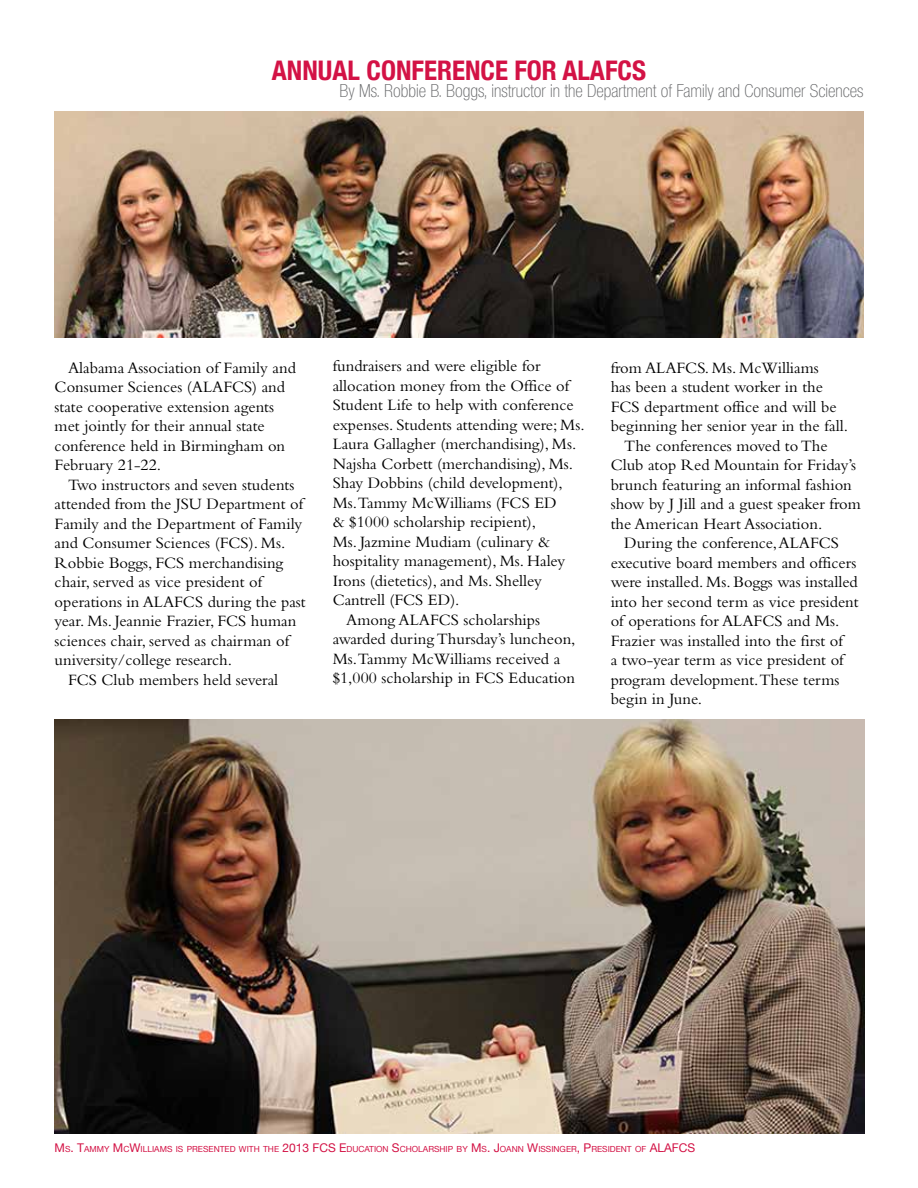
<style>
.page{position:relative;width:918px;height:1188px;background:#fff}
.page>*{position:absolute;margin:0;border:0;box-sizing:border-box;transform-origin:0 0}
.t1{font:700 condensed 27px "Helvetica Neue";color:#d31245}
.t2{font:100 condensed 18px "Helvetica Neue";color:#636466}
.t3{font:16.5px/19.5px "Bembo Std";color:#000}
.t4{font:12px "Helvetica Neue";color:#d31245}
.t5{font:8.4px "Helvetica Neue";color:#d31245}
.s1{font-size:12px}
</style>
<div class="page">
<img style="left:54px;top:111px;width:810px;height:227px">
<img style="left:54px;top:719px;width:810px;height:414px">
<h1 class="t1" style="left:272px;top:48px;width:333px">ANNUAL CONFERENCE FOR ALAFCS</h1>
<p class="t2" style="left:340px;top:81px;width:525px">By Ms. Robbie B. Boggs, instructor in the Department of Family and Consumer Sciences</p>
<p class="t3" style="left:55px;top:358px;width:243px;text-indent:13px">Alabama Association of Family and<br>Consumer Sciences (ALAFCS) and state cooperative extension agents met jointly for their annual state conference held in Birmingham on<br>February 21-22.</p>
<p class="t3" style="left:68px;top:475px;width:228px">Two instructors and seven students</p>
<p class="t3" style="left:55px;top:494px;width:250px">attended from the JSU Department of</p>
<p class="t3" style="left:55px;top:514px;width:249px">Family and the Department of Family</p>
<p class="t3" style="left:55px;top:533px;width:232px">and Consumer Sciences (FCS). Ms.</p>
<p class="t3" style="left:55px;top:553px;width:230px">Robbie Boggs, FCS merchandising</p>
<p class="t3" style="left:55px;top:572px;width:209px">chair, served as vice president of</p>
<p class="t3" style="left:55px;top:592px;width:253px">operations in ALAFCS during the past</p>
<p class="t3" style="left:55px;top:611px;width:243px">year. Ms. Jeannie Frazier, FCS human</p>
<p class="t3" style="left:55px;top:631px;width:236px">sciences chair, served as chairman of</p>
<p class="t3" style="left:55px;top:650px;width:179px">university/college research.</p>
<p class="t3" style="left:68px;top:670px;width:212px">FCS Club members held several</p>
<p class="t3" style="left:333px;top:356px;width:209px">fundraisers and were eligible for</p>
<p class="t3" style="left:333px;top:376px;width:238px">allocation money from the Office of</p>
<p class="t3" style="left:333px;top:395px;width:242px">Student Life to help with conference</p>
<p class="t3" style="left:333px;top:415px;width:254px">expenses. Students attending were; Ms.</p>
<p class="t3" style="left:333px;top:434px;width:245px">Laura Gallagher (merchandising), Ms.</p>
<p class="t3" style="left:333px;top:454px;width:242px">Najsha Corbett (merchandising), Ms.</p>
<p class="t3" style="left:333px;top:473px;width:232px">Shay Dobbins (child development),</p>
<p class="t3" style="left:333px;top:493px;width:226px">Ms.Tammy McWilliams (FCS ED</p>
<p class="t3" style="left:333px;top:512px;width:205px">&amp; $1000 scholarship recipient),</p>
<p class="t3" style="left:333px;top:532px;width:219px">Ms. Jazmine Mudiam (culinary &amp;</p>
<p class="t3" style="left:333px;top:551px;width:234px">hospitality management), Ms. Haley</p>
<p class="t3" style="left:333px;top:571px;width:211px">Irons (dietetics), and Ms. Shelley</p>
<p class="t3" style="left:333px;top:590px;width:128px">Cantrell (FCS ED).</p>
<p class="t3" style="left:346px;top:610px;width:195px">Among ALAFCS scholarships</p>
<p class="t3" style="left:333px;top:629px;width:244px">awarded during Thursday’s luncheon,</p>
<p class="t3" style="left:333px;top:649px;width:229px">Ms.Tammy McWilliams received a</p>
<p class="t3" style="left:333px;top:668px;width:244px">$1,000 scholarship in FCS Education</p>
<p class="t3" style="left:611px;top:358px;width:210px">from ALAFCS. Ms. McWilliams</p>
<p class="t3" style="left:611px;top:377px;width:214px">has been a student worker in the</p>
<p class="t3" style="left:611px;top:397px;width:227px">FCS department office and will be</p>
<p class="t3" style="left:611px;top:416px;width:239px">beginning her senior year in the fall.</p>
<p class="t3" style="left:624px;top:436px;width:205px">The conferences moved to The</p>
<p class="t3" style="left:611px;top:455px;width:247px">Club atop Red Mountain for Friday’s</p>
<p class="t3" style="left:611px;top:475px;width:243px">brunch featuring an informal fashion</p>
<p class="t3" style="left:611px;top:494px;width:252px">show by J Jill and a guest speaker from</p>
<p class="t3" style="left:611px;top:514px;width:213px">the American Heart Association.</p>
<p class="t3" style="left:624px;top:533px;width:216px">During the conference, ALAFCS</p>
<p class="t3" style="left:611px;top:553px;width:247px">executive board members and officers</p>
<p class="t3" style="left:611px;top:572px;width:249px">were installed. Ms. Boggs was installed</p>
<p class="t3" style="left:611px;top:592px;width:249px">into her second term as vice president</p>
<p class="t3" style="left:611px;top:611px;width:230px">of operations for ALAFCS and Ms.</p>
<p class="t3" style="left:611px;top:631px;width:234px">Frazier was installed into the first of</p>
<p class="t3" style="left:611px;top:650px;width:235px">a two-year term as vice president of</p>
<p class="t3" style="left:611px;top:670px;width:230px">program development.These terms</p>
<p class="t3" style="left:611px;top:689px;width:93px">begin in June.</p>
<p class="t5" style="left:55px;top:1143px;width:604px"><span class="s1">M</span>S<span class="s1">. T</span>AMMY <span class="s1">M</span>C<span class="s1">W</span>ILLIAMS IS PRESENTED WITH TH E <span class="s1">2013 FCS E</span>DUCATION <span class="s1">S</span>CHOLARSH IP BY <span class="s1">M</span>S<span class="s1">. J</span>OANN <span class="s1">W</span>ISSINGER<span class="s1">, P</span>RESIDENT OF <span class="s1">ALAF</span></p>
<p class="t4" style="left:679px;top:1139px;width:17px">CS</p>
</div>
